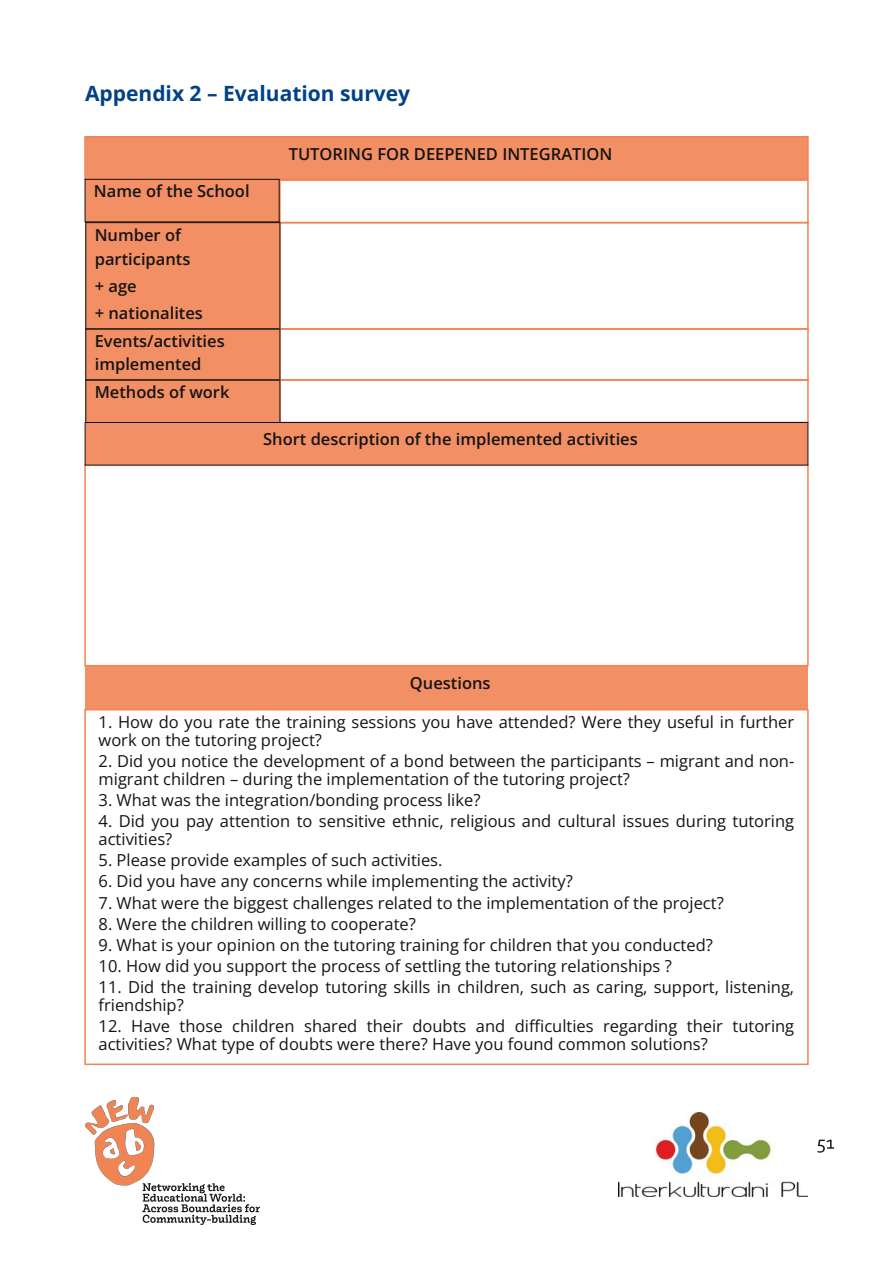
<style>
.page{position:relative;width:893px;height:1263px;background:#fff}
.page>*{position:absolute;margin:0;border:0;box-sizing:border-box;transform-origin:0 0}
.t1{font:700 21px "Open Sans";color:#004187}
.t2{font:16.5px/18px "Open Sans";color:#161413}
.t3{font:600 16.5px/27.6px "Open Sans";color:#161413}
</style>
<div class="page">
<img style="left:85px;top:1097px;width:174px;height:128px">
<svg style="left:818px;top:1140px;width:16px;height:13px"></svg>
<img style="left:618px;top:1112px;width:190px;height:84px">
<div style="left:85px;top:136px;width:723px;height:43px;background:#f28f65"></div>
<div style="left:84px;top:136px;width:725px;height:44px;border:2px solid #f18354"></div>
<div style="left:85px;top:179px;width:195px;height:243px;background:#f28f65"></div>
<div style="left:279px;top:179px;width:530px;height:44px;border:2px solid #f18354"></div>
<div style="left:279px;top:222px;width:530px;height:108px;border:2px solid #f18354"></div>
<div style="left:85px;top:222px;width:195px;height:107px;border:1px solid #161413"></div>
<div style="left:279px;top:328px;width:530px;height:53px;border:2px solid #f18354"></div>
<div style="left:85px;top:328px;width:195px;height:52px;border:1px solid #161413"></div>
<div style="left:279px;top:379px;width:530px;height:44px;border:2px solid #f18354"></div>
<div style="left:85px;top:179px;width:195px;height:43px;border:1px solid #161413"></div>
<div style="left:85px;top:379px;width:195px;height:44px;border:1px solid #161413"></div>
<div style="left:84px;top:464px;width:725px;height:202px;border:2px solid #f18354"></div>
<div style="left:85px;top:422px;width:723px;height:42px;background:#f28f65"></div>
<div style="left:85px;top:422px;width:723px;height:43px;border:1px solid #161413"></div>
<div style="left:85px;top:666px;width:723px;height:43px;background:#f28f65"></div>
<div style="left:84px;top:709px;width:725px;height:356px;border:2px solid #f18354"></div>
<p class="t1" style="left:85px;top:79px;width:327px">Appendix 2 – Evaluation survey</p>
<p class="t3" style="left:94px;top:177px;width:157px">Name of the School</p>
<p class="t3" style="left:95px;top:222px;width:97px;line-height:24px">Number of participants</p>
<p class="t3" style="left:95px;top:271px;width:131px">+ age<br>+ nationalites<br>Events/activities</p>
<p class="t3" style="left:95px;top:349px;width:108px">implemented</p>
<p class="t3" style="left:95px;top:378px;width:136px">Methods of work</p>
<p class="t3" style="left:289px;top:140px;width:325px">TUTORING FOR DEEPENED INTEGRATION</p>
<p class="t3" style="left:263px;top:425px;width:376px">Short description of the implemented activities</p>
<p class="t3" style="left:410px;top:669px;width:82px">Questions</p>
<p class="t2" style="left:99px;top:713px;width:697px">1. How do you rate the training sessions you have attended? Were they useful in further work on the tutoring project?</p>
<p class="t2" style="left:99px;top:752px;width:697px">2. Did you notice the development of a bond between the participants – migrant and non&shy;migrant children – during the implementation of the tutoring project?</p>
<p class="t2" style="left:99px;top:791px;width:383px">3. What was the integration/bonding process like?</p>
<p class="t2" style="left:99px;top:812px;width:697px">4. Did you pay attention to sensitive ethnic, religious and cultural issues during tutoring activities?</p>
<p class="t2" style="left:99px;top:851px;width:345px">5. Please provide examples of such activities.</p>
<p class="t2" style="left:99px;top:872px;width:476px">6. Did you have any concerns while implementing the activity?</p>
<p class="t2" style="left:99px;top:893px;width:627px">7. What were the biggest challenges related to the implementation of the project?</p>
<p class="t2" style="left:99px;top:914px;width:319px">8. Were the children willing to cooperate?</p>
<p class="t2" style="left:99px;top:935px;width:616px">9. What is your opinion on the tutoring training for children that you conducted?</p>
<p class="t2" style="left:99px;top:956px;width:575px">10. How did you support the process of settling the tutoring relationships ?</p>
<p class="t2" style="left:99px;top:977px;width:697px">11. Did the training develop tutoring skills in children, such as caring, support, listening, friendship?</p>
<p class="t2" style="left:99px;top:1016px;width:697px">12. Have those children shared their doubts and difficulties regarding their tutoring activities? What type of doubts were there? Have you found common solutions?</p>
</div>
